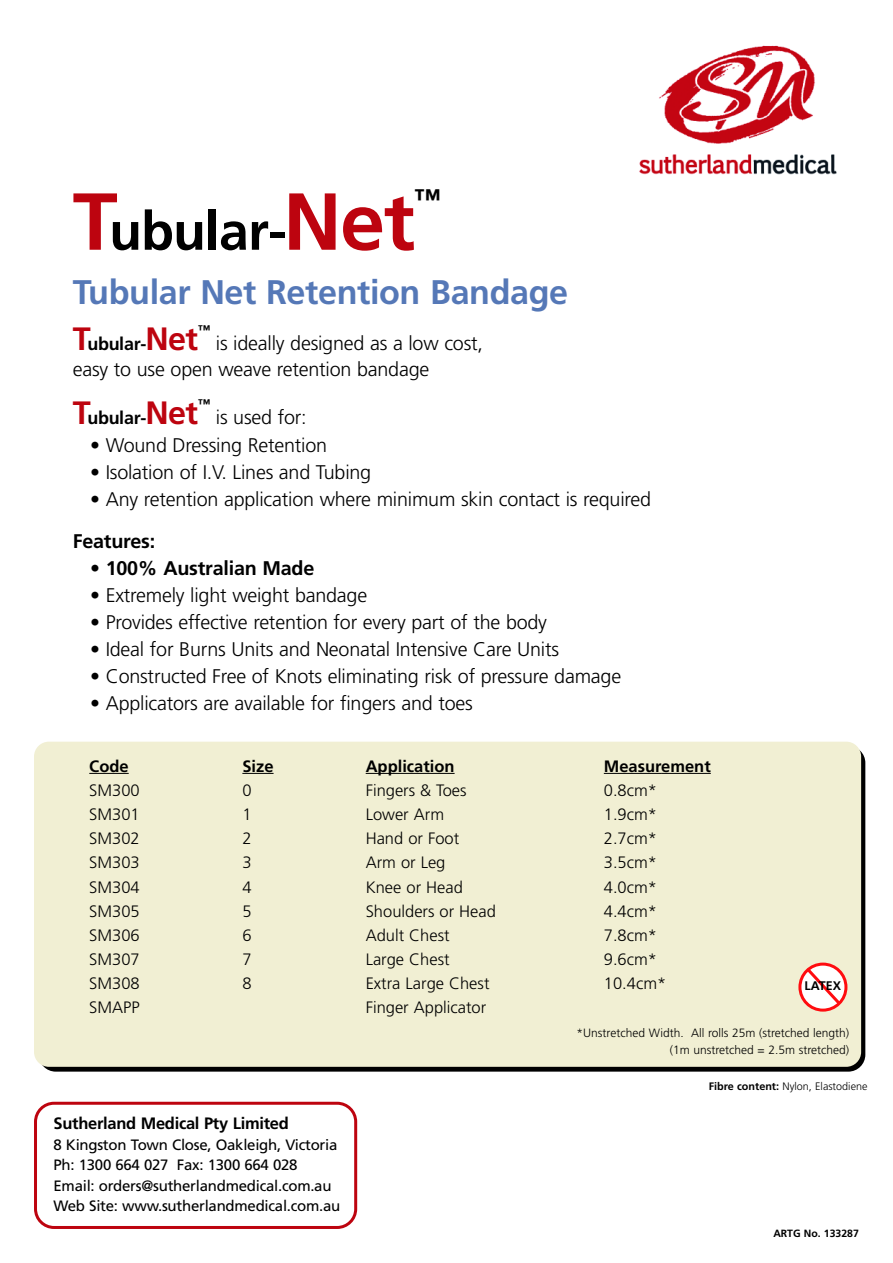
<style>
.page{position:relative;width:893px;height:1263px;background:#fff}
.page>*{position:absolute;margin:0;border:0;box-sizing:border-box;transform-origin:0 0}
.t1{font:700 53.85px "Frutiger";letter-spacing:-.015em;color:#000}
.t2{font:700 34.05px "Frutiger";letter-spacing:-.01em;color:#5578b7}
.t3{font:700 26.85px "Frutiger";color:#000}
.t4{font:300 19.8px/25.5px "Frutiger";letter-spacing:-.01em;color:#000}
.t5{font:700 19.8px "Frutiger";letter-spacing:-.01em;color:#000}
.t6{font:700 18px "Frutiger";letter-spacing:-.015em;color:#000}
.t7{font:300 16.5px "Frutiger";color:#000}
.t8{font:700 16.5px "Frutiger";color:#000}
.t9{font:15px/20.4px "Frutiger";letter-spacing:-.015em;color:#000}
.t10{font:700 12.6px "Frutiger";color:#000}
.t11{font:700 12.45px "Frutiger";color:#000}
.t12{font:300 12px/16.5px "Frutiger";color:#000;text-align:right}
.t13{font:300 10.8px "Frutiger";color:#000}
.t14{font:700 10.5px "Frutiger";color:#000}
.s1{font-size:80.7px;color:#bd040f}
.s2{font-size:32.25px;color:#bd040f}
.s3{font-weight:300}
.s4{font-weight:700}
</style>
<div class="page">
<svg style="left:34px;top:1102px;width:323px;height:127px"></svg>
<img style="left:639px;top:45px;width:198px;height:130px">
<div style="left:34px;top:742px;width:827px;height:325px;background:#f1efd3;border-radius:15px"></div>
<hr style="left:89px;top:773px;width:40px;height:1px;background:#000">
<hr style="left:242px;top:773px;width:32px;height:1px;background:#000">
<hr style="left:366px;top:773px;width:89px;height:1px;background:#000">
<hr style="left:604px;top:773px;width:58px;height:1px;background:#000">
<hr style="left:661px;top:773px;width:50px;height:1px;background:#000">
<svg style="left:798px;top:962px;width:49px;height:49px"></svg>
<h1 class="t1" style="left:73px;top:209px;width:344px"><span class="s1">T</span>ubular-<span class="s1">Net</span></h1>
<h3 class="t3" style="left:414px;top:188px;width:28px">™</h3>
<h2 class="t2" style="left:73px;top:278px;width:497px">Tubular Net Retention Bandage</h2>
<p class="t6" style="left:73px;top:337px;width:127px"><span class="s2">T</span>ubular-<span class="s2">Net</span></p>
<p class="t10" style="left:198px;top:325px;width:14px">™</p>
<p class="t4" style="left:73px;top:332px;width:412px;text-indent:143px">is ideally designed as a low cost, easy to use open weave retention bandage</p>
<p class="t6" style="left:73px;top:411px;width:127px"><span class="s2">T</span>ubular-<span class="s2">Net</span></p>
<p class="t10" style="left:198px;top:399px;width:14px">™</p>
<p class="t4" style="left:216px;top:406px;width:92px">is used for:</p>
<p class="t4" style="left:90px;top:434px;width:238px">• Wound Dressing Retention</p>
<p class="t4" style="left:90px;top:461px;width:283px">• Isolation of I.V. Lines and Tubing</p>
<p class="t4" style="left:90px;top:488px;width:562px">• Any retention application where minimum skin contact is required</p>
<p class="t5" style="left:73px;top:533px;width:84px">Features:</p>
<p class="t5" style="left:90px;top:560px;width:226px"><span class="s3">•</span> 100% Australian Made</p>
<p class="t4" style="left:90px;top:584px;width:278px">• Extremely light weight bandage</p>
<p class="t4" style="left:90px;top:611px;width:458px">• Provides effective retention for every part of the body</p>
<p class="t4" style="left:90px;top:638px;width:470px">• Ideal for Burns Units and Neonatal Intensive Care Units</p>
<p class="t4" style="left:90px;top:665px;width:532px">• Constructed Free of Knots eliminating risk of pressure damage</p>
<p class="t4" style="left:90px;top:692px;width:384px">• Applicators are available for fingers and toes</p>
<p class="t8" style="left:89px;top:759px;width:41px">Code</p>
<p class="t8" style="left:242px;top:759px;width:33px">Size</p>
<p class="t8" style="left:366px;top:759px;width:90px">Application</p>
<p class="t8" style="left:604px;top:759px;width:108px">Measurement</p>
<p class="t7" style="left:89px;top:783px;width:52px">SM300</p>
<p class="t7" style="left:242px;top:783px;width:11px">0</p>
<p class="t7" style="left:366px;top:783px;width:102px">Fingers &amp; Toes</p>
<p class="t7" style="left:604px;top:783px;width:55px">0.8cm*</p>
<p class="t7" style="left:89px;top:808px;width:52px">SM301</p>
<p class="t7" style="left:242px;top:808px;width:11px">1</p>
<p class="t7" style="left:366px;top:808px;width:80px">Lower Arm</p>
<p class="t7" style="left:604px;top:808px;width:55px">1.9cm*</p>
<p class="t7" style="left:89px;top:832px;width:52px">SM302</p>
<p class="t7" style="left:242px;top:832px;width:11px">2</p>
<p class="t7" style="left:366px;top:832px;width:95px">Hand or Foot</p>
<p class="t7" style="left:604px;top:832px;width:55px">2.7cm*</p>
<p class="t7" style="left:89px;top:856px;width:52px">SM303</p>
<p class="t7" style="left:242px;top:856px;width:11px">3</p>
<p class="t7" style="left:366px;top:856px;width:81px">Arm or Leg</p>
<p class="t7" style="left:604px;top:856px;width:55px">3.5cm*</p>
<p class="t7" style="left:89px;top:880px;width:52px">SM304</p>
<p class="t7" style="left:242px;top:880px;width:11px">4</p>
<p class="t7" style="left:366px;top:880px;width:99px">Knee or Head</p>
<p class="t7" style="left:604px;top:880px;width:55px">4.0cm*</p>
<p class="t7" style="left:89px;top:904px;width:52px">SM305</p>
<p class="t7" style="left:242px;top:904px;width:11px">5</p>
<p class="t7" style="left:366px;top:904px;width:132px">Shoulders or Head</p>
<p class="t7" style="left:604px;top:904px;width:55px">4.4cm*</p>
<p class="t7" style="left:89px;top:928px;width:52px">SM306</p>
<p class="t7" style="left:242px;top:928px;width:11px">6</p>
<p class="t7" style="left:366px;top:928px;width:85px">Adult Chest</p>
<p class="t7" style="left:604px;top:928px;width:55px">7.8cm*</p>
<p class="t7" style="left:89px;top:952px;width:52px">SM307</p>
<p class="t7" style="left:242px;top:952px;width:11px">7</p>
<p class="t7" style="left:366px;top:952px;width:85px">Large Chest</p>
<p class="t7" style="left:604px;top:952px;width:55px">9.6cm*</p>
<p class="t7" style="left:89px;top:977px;width:52px">SM308</p>
<p class="t7" style="left:242px;top:977px;width:11px">8</p>
<p class="t7" style="left:366px;top:977px;width:125px">Extra Large Chest</p>
<p class="t7" style="left:604px;top:977px;width:64px">10.4cm*</p>
<p class="t7" style="left:89px;top:1001px;width:52px">SMAPP</p>
<p class="t7" style="left:366px;top:1001px;width:122px">Finger Applicator</p>
<p class="t12" style="left:577px;top:1026px;width:274px">*Unstretched Width. All rolls 25m (stretched length) (1m unstretched = 2.5m stretched)</p>
<p class="t11" style="left:805px;top:981px;width:38px">LATEX</p>
<p class="t8" style="left:53px;top:1117px;width:237px">Sutherland Medical Pty Limited</p>
<p class="t9" style="left:53px;top:1135px;width:288px">8 Kingston Town Close, Oakleigh, Victoria Ph: 1300 664 027 Fax: 1300 664 028<br>Email: orders@sutherlandmedical.com.au Web Site: www.sutherlandmedical.com.au</p>
<p class="t13" style="left:709px;top:1081px;width:160px"><span class="s4">Fibre content:</span> Nylon, Elastodiene</p>
<p class="t14" style="left:773px;top:1229px;width:87px">ARTG No. 133287</p>
</div>
